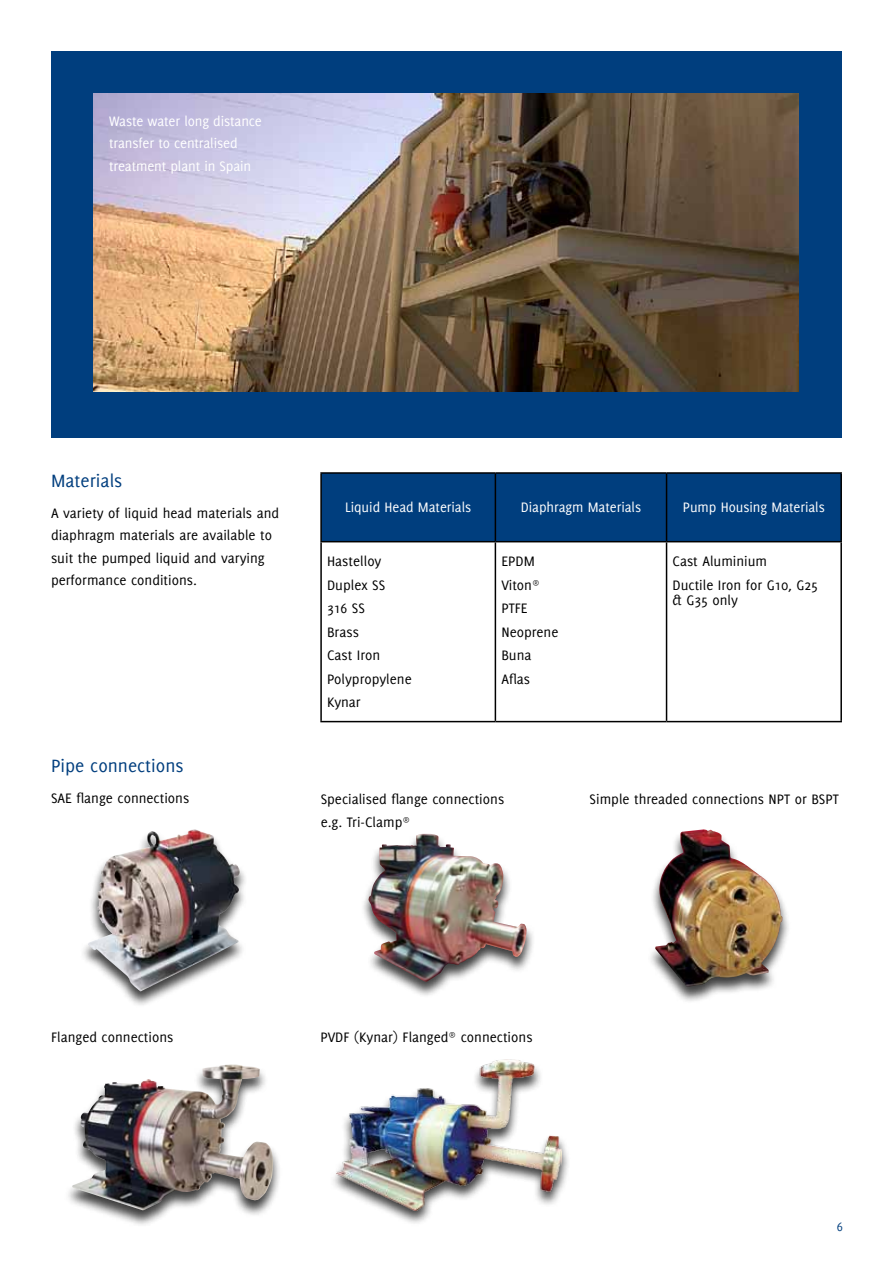
<style>
.page{position:relative;width:893px;height:1263px;background:#fff}
.page>*{position:absolute;margin:0;border:0;box-sizing:border-box;transform-origin:0 0}
.t1{font:19.5px "Delicious";color:#003e7e}
.t2{font:15px/23.5px "Delicious";color:#000}
.t3{font:15px/22.5px "Delicious";letter-spacing:-.01em;color:#fff}
.t4{font:13.5px "Delicious";color:#003e7e}
</style>
<div class="page">
<div style="left:51px;top:51px;width:791px;height:387px;background:#003e7e"></div>
<img style="left:94px;top:94px;width:705px;height:298px">
<div style="left:64px;top:1064px;width:218px;height:163px;background:#000;opacity:.75"></div>
<img style="left:72px;top:1064px;width:168px;height:146px">
<div style="left:360px;top:833px;width:175px;height:165px;background:#000;opacity:.75"></div>
<img style="left:368px;top:834px;width:158px;height:148px">
<div style="left:80px;top:829px;width:168px;height:179px;background:#000;opacity:.75"></div>
<img style="left:88px;top:830px;width:105px;height:127px">
<div style="left:647px;top:829px;width:144px;height:175px;background:#000;opacity:.75"></div>
<img style="left:655px;top:829px;width:127px;height:158px">
<div style="left:329px;top:1059px;width:242px;height:167px;background:#000;opacity:.75"></div>
<img style="left:337px;top:1060px;width:225px;height:150px">
<div style="left:322px;top:474px;width:518px;height:67px;background:#003e7e"></div>
<hr style="left:320px;top:472px;width:175px;height:2px;background:#000">
<hr style="left:320px;top:474px;width:2px;height:67px;background:#000">
<hr style="left:495px;top:472px;width:171px;height:2px;background:#000">
<hr style="left:495px;top:474px;width:1px;height:67px;background:#000">
<hr style="left:666px;top:472px;width:176px;height:2px;background:#000">
<hr style="left:666px;top:474px;width:1px;height:67px;background:#000">
<hr style="left:840px;top:474px;width:2px;height:67px;background:#000">
<hr style="left:320px;top:541px;width:175px;height:1px;background:#000">
<hr style="left:320px;top:542px;width:2px;height:179px;background:#000">
<hr style="left:495px;top:541px;width:171px;height:1px;background:#000">
<hr style="left:495px;top:542px;width:1px;height:179px;background:#000">
<hr style="left:666px;top:541px;width:176px;height:1px;background:#000">
<hr style="left:666px;top:542px;width:1px;height:179px;background:#000">
<hr style="left:840px;top:542px;width:2px;height:179px;background:#000">
<hr style="left:320px;top:721px;width:175px;height:1px;background:#000">
<hr style="left:495px;top:721px;width:171px;height:1px;background:#000">
<hr style="left:666px;top:721px;width:176px;height:1px;background:#000">
<p class="t3" style="left:109px;top:109px;width:154px">Waste water long distance transfer to centralised treatment plant in Spain</p>
<h1 class="t1" style="left:51px;top:469px;width:73px">Materials</h1>
<p class="t2" style="left:51px;top:501px;width:230px;line-height:22.5px">A variety of liquid head materials and diaphragm materials are available to suit the pumped liquid and varying performance conditions.</p>
<h1 class="t1" style="left:51px;top:755px;width:134px">Pipe connections</h1>
<p class="t2" style="left:51px;top:786px;width:140px">SAE flange connections</p>
<p class="t3" style="left:345px;top:496px;width:128px">Liquid Head Materials</p>
<p class="t3" style="left:521px;top:496px;width:122px">Diaphragm Materials</p>
<p class="t3" style="left:683px;top:496px;width:144px">Pump Housing Materials</p>
<p class="t2" style="left:327px;top:549px;width:86px">Hastelloy<br>Duplex SS<br>316 SS<br>Brass<br>Cast Iron<br>Polypropylene<br>Kynar</p>
<p class="t2" style="left:501px;top:549px;width:59px">EPDM<br>Viton<sup>®<br></sup>PTFE<br>Neoprene<br>Buna<br>Aflas</p>
<p class="t2" style="left:672px;top:549px;width:147px">Cast Aluminium<br>Ductile Iron for G10, G25</p>
<p class="t2" style="left:672px;top:588px;width:67px">&amp; G35 only</p>
<p class="t2" style="left:321px;top:788px;width:185px;line-height:22.5px">Specialised flange connections e.g. Tri-Clamp<sup>®</sup></p>
<p class="t2" style="left:590px;top:787px;width:251px">Simple threaded connections NPT or BSPT</p>
<p class="t2" style="left:51px;top:1025px;width:124px">Flanged connections</p>
<p class="t2" style="left:320px;top:1025px;width:214px">PVDF (Kynar) Flanged<sup>®</sup> connections</p>
<p class="t4" style="left:837px;top:1219px;width:8px">6</p>
</div>
